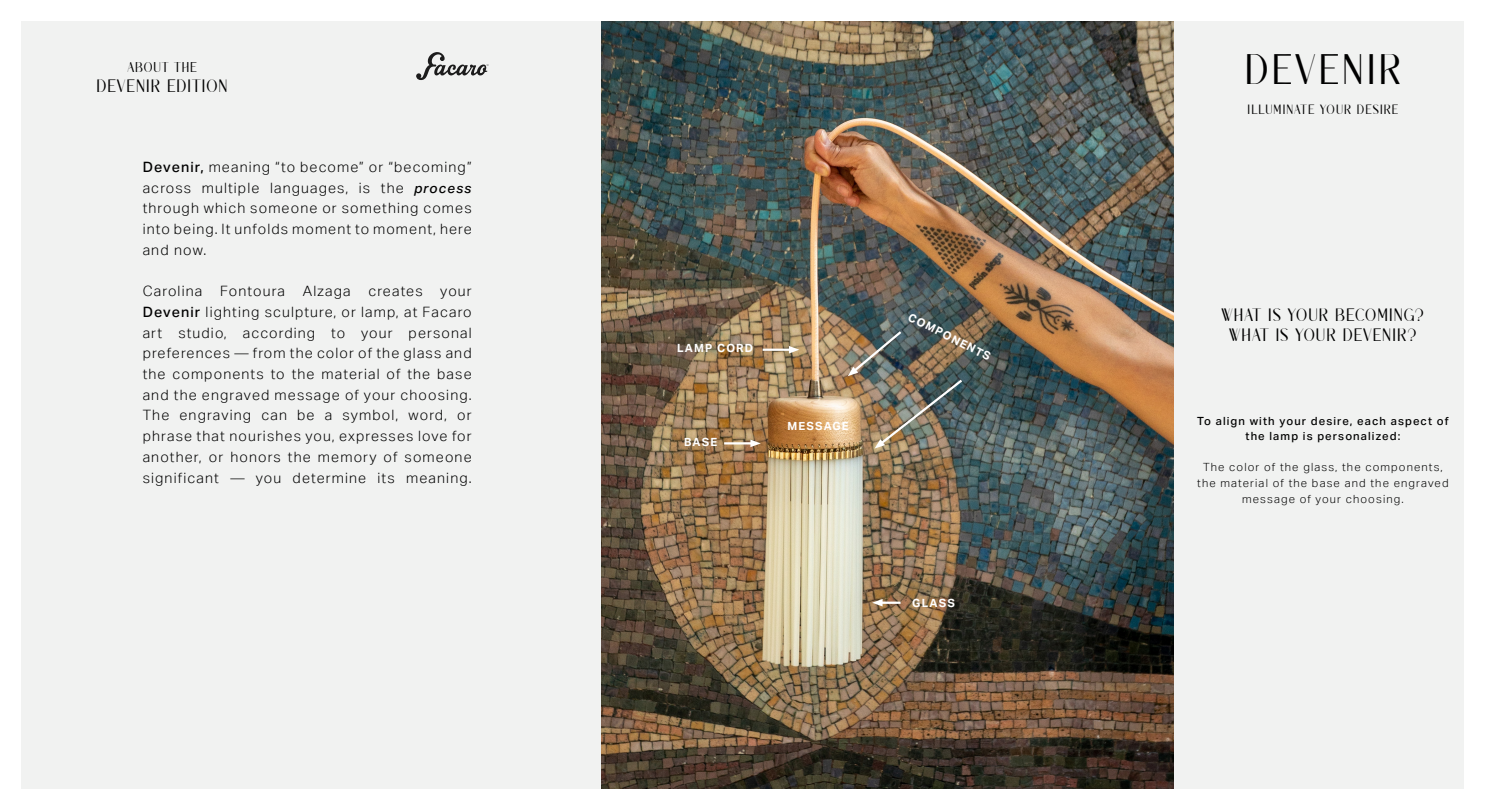
<style>
.page{position:relative;width:1485px;height:810px;background:#fff}
.page>*{position:absolute;margin:0;border:0;box-sizing:border-box;transform-origin:0 0}
.t1{font:42.75px "CONDESA28";letter-spacing:.08em;color:#000}
.t2{font:18px "CONDESA28";letter-spacing:.06em;color:#000}
.t3{font:300 14.25px/20.7px "Aktiv Grotesk";letter-spacing:.08em;color:#000;text-align:justify}
.t4{font:14.25px "CONDESA28";letter-spacing:.06em;color:#000}
.t5{font:13.5px "CONDESA28";letter-spacing:.08em;color:#000}
.t6{font:300 11.25px/16.2px "Aktiv Grotesk";letter-spacing:.1em;color:#000;text-align:center}
.t7{font:500 11.25px "Aktiv Grotesk";letter-spacing:.1em;color:#000}
.t8{font:700 11.25px "Aktiv Grotesk";letter-spacing:.1em;color:#fff}
.s1{font-weight:500}
.s2{font-weight:500;font-style:italic;font-size:13.5px}
</style>
<div class="page">
<div style="left:21px;top:21px;width:1443px;height:768px;background:#f1f2f1"></div>
<img style="left:602px;top:21px;width:572px;height:768px">
<svg style="left:416px;top:52px;width:72px;height:28px"></svg>
<hr style="left:878px;top:602px;width:23px;height:2px;background:#fff">
<svg style="left:872px;top:599px;width:11px;height:8px"></svg>
<img style="left:848px;top:329px;width:117px;height:120px">
<hr style="left:763px;top:349px;width:30px;height:2px;background:#fff">
<svg style="left:789px;top:346px;width:10px;height:8px"></svg>
<hr style="left:724px;top:442px;width:31px;height:3px;background:#fff">
<svg style="left:750px;top:440px;width:11px;height:7px"></svg>
<p class="t4" style="left:127px;top:59px;width:71px">ABOUT THE</p>
<p class="t2" style="left:97px;top:76px;width:133px">DEVENIR EDITION</p>
<p class="t3" style="left:143px;top:157px;width:331px"><span class="s1">Devenir,</span> meaning “to become” or “becoming” across multiple languages, is the <span class="s2">process </span>through which someone or something comes into being. It unfolds moment to moment, here and now.</p>
<p class="t3" style="left:143px;top:281px;width:61px">Carolina</p>
<p class="t3" style="left:220px;top:281px;width:66px">Fontoura</p>
<p class="t3" style="left:303px;top:281px;width:49px">Alzaga</p>
<p class="t3" style="left:143px;top:281px;width:331px;text-indent:226px">creates your <span class="s1">Devenir</span> lighting sculpture, or lamp, at Facaro art studio, according to your personal preferences — from the color of the glass and the components to the material of the base and the engraved message of your choosing.<br>The engraving can be a symbol, word, or phrase that nourishes you, expresses love for another, or honors the memory of someone significant — you determine its meaning.</p>
<p class="t8" style="left:677px;top:341px;width:78px">LAMP CORD</p>
<p class="t8" style="left:684px;top:435px;width:35px">BASE</p>
<p class="t8" style="left:788px;top:420px;width:63px">MESSAGE</p>
<p class="t8" style="left:912px;top:310px;width:92px;rotate:27deg">COMPONENTS</p>
<p class="t8" style="left:912px;top:597px;width:44px">GLASS</p>
<p class="t1" style="left:1245px;top:46px;width:158px">DEVENIR</p>
<p class="t5" style="left:1248px;top:102px;width:152px">ILLUMINATE YOUR DESIRE</p>
<p class="t2" style="left:1222px;top:305px;width:204px">WHAT IS YOUR BECOMING?</p>
<p class="t2" style="left:1229px;top:325px;width:189px">WHAT IS YOUR DEVENIR?</p>
<p class="t7" style="left:1197px;top:414px;width:253px">To align with your desire, each aspect of</p>
<p class="t7" style="left:1245px;top:429px;width:156px">the lamp is personalized:</p>
<p class="t6" style="left:1203px;top:458px;width:241px">The color of the glass, the components,</p>
<p class="t6" style="left:1197px;top:475px;width:253px">the material of the base and the engraved message of your choosing.</p>
</div>
